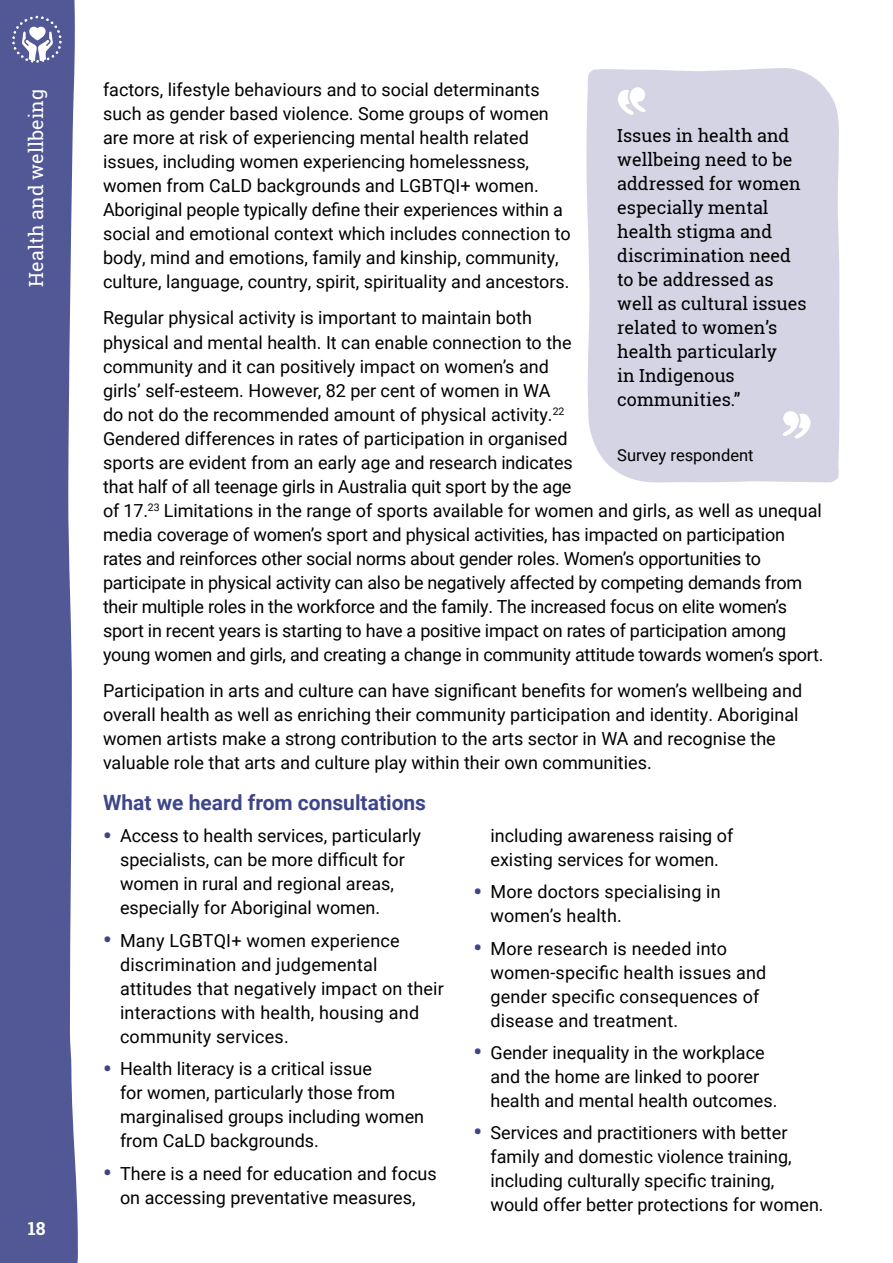
<style>
.page{position:relative;width:893px;height:1263px;background:#fff}
.page>*{position:absolute;margin:0;border:0;box-sizing:border-box;transform-origin:0 0}
.t1{font:700 21px "Roboto";color:#3e468a}
.t2{font:19.5px "Roboto Slab";color:#fff}
.t3{font:18px/24px "Roboto";color:#000}
.t4{font:18px/24px "Roboto Slab";color:#000}
.t5{font:700 18px "Roboto Slab";color:#fff}
.t6{font:16.5px "Roboto";color:#000}
.s1{font-weight:700;font-size:24px;color:#3e468a}
</style>
<div class="page">
<svg style="left:0;top:0;width:78px;height:1263px;background:#62689f"></svg>
<svg style="left:12px;top:16px;width:50px;height:47px"></svg>
<div style="left:586px;top:68px;width:254px;height:415px;background:#d4d4e4"></div>
<svg style="left:783px;top:411px;width:27px;height:28px"></svg>
<svg style="left:618px;top:87px;width:27px;height:28px"></svg>
<p class="t2" style="left:23px;top:287px;width:199px;rotate:-90deg">Health and wellbeing</p>
<p class="t5" style="left:28px;top:1216px;width:19px">18</p>
<p class="t3" style="left:103px;top:77px;width:469px">factors, lifestyle behaviours and to social determinants such as gender based violence. Some groups of women are more at risk of experiencing mental health related issues, including women experiencing homelessness, women from CaLD backgrounds and LGBTQI+ women.<br>Aboriginal people typically define their experiences within a social and emotional context which includes connection to body, mind and emotions, family and kinship, community, culture, language, country, spirit, spirituality and ancestors.</p>
<p class="t3" style="left:103px;top:305px;width:722px">Regular physical activity is important to maintain both<br>physical and mental health. It can enable connection to the<br>community and it can positively impact on women’s and<br>girls’ self-esteem. However, 82 per cent of women in WA<br>do not do the recommended amount of physical activity.<sup>22<br></sup>Gendered differences in rates of participation in organised<br>sports are evident from an early age and research indicates<br>that half of all teenage girls in Australia quit sport by the age<br>of 17.<sup>23</sup> Limitations in the range of sports available for women and girls, as well as unequal media coverage of women’s sport and physical activities, has impacted on participation rates and reinforces other social norms about gender roles. Women’s opportunities to participate in physical activity can also be negatively affected by competing demands from their multiple roles in the workforce and the family. The increased focus on elite women’s sport in recent years is starting to have a positive impact on rates of participation among young women and girls, and creating a change in community attitude towards women’s sport.</p>
<p class="t3" style="left:103px;top:678px;width:701px">Participation in arts and culture can have significant benefits for women’s wellbeing and overall health as well as enriching their community participation and identity. Aboriginal women artists make a strong contribution to the arts sector in WA and recognise the valuable role that arts and culture play within their own communities.</p>
<p class="t4" style="left:617px;top:124px;width:191px">Issues in health and wellbeing need to be addressed for women especially mental health stigma and discrimination need to be addressed as well as cultural issues related to women’s health particularly<br>in Indigenous communities.”</p>
<p class="t6" style="left:617px;top:444px;width:138px">Survey respondent</p>
<p class="t1" style="left:103px;top:788px;width:325px">What we heard from consultations</p>
<p class="t3" style="left:120px;top:823px;width:302px;text-indent:-17px"><span class="s1">•</span> Access to health services, particularly specialists, can be more difficult for women in rural and regional areas, especially for Aboriginal women.</p>
<p class="t3" style="left:120px;top:928px;width:325px;text-indent:-17px"><span class="s1">•</span> Many LGBTQI+ women experience discrimination and judgemental attitudes that negatively impact on their interactions with health, housing and community services.</p>
<p class="t3" style="left:120px;top:1056px;width:306px;text-indent:-17px"><span class="s1">•</span> Health literacy is a critical issue<br>for women, particularly those from marginalised groups including women from CaLD backgrounds.</p>
<p class="t3" style="left:103px;top:1161px;width:335px;text-align:center"><span class="s1">•</span> There is a need for education and focus on accessing preventative measures,</p>
<p class="t3" style="left:490px;top:823px;width:244px">including awareness raising of existing services for women.</p>
<p class="t3" style="left:490px;top:879px;width:232px;text-indent:-17px"><span class="s1">•</span> More doctors specialising in women’s health.</p>
<p class="t3" style="left:490px;top:935px;width:277px;text-indent:-17px"><span class="s1">•</span> More research is needed into women‑specific health issues and gender specific consequences of disease and treatment.</p>
<p class="t3" style="left:490px;top:1039px;width:288px;text-indent:-17px"><span class="s1">•</span> Gender inequality in the workplace and the home are linked to poorer health and mental health outcomes.</p>
<p class="t3" style="left:490px;top:1119px;width:335px;text-indent:-17px"><span class="s1">•</span> Services and practitioners with better family and domestic violence training, including culturally specific training, would offer better protections for women.</p>
</div>
